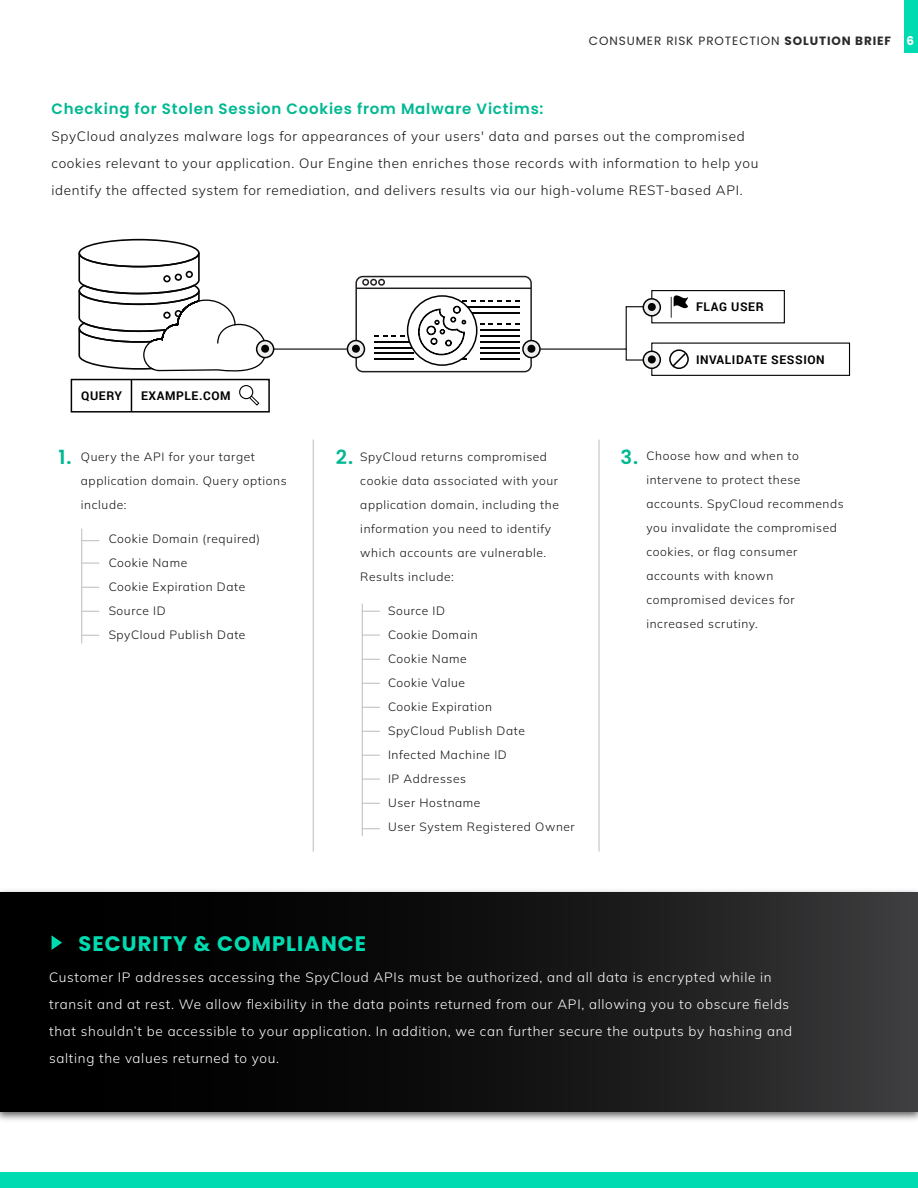
<style>
.page{position:relative;width:918px;height:1188px;background:#fff}
.page>*{position:absolute;margin:0;border:0;box-sizing:border-box;transform-origin:0 0}
.t1{font:700 21px "Poppins";letter-spacing:.05em;color:#00dbb1}
.t2{font:600 15px "Poppins";letter-spacing:.05em;color:#00b892}
.t3{font:300 13.5px/27px "Mulish";letter-spacing:.05em;color:#fff}
.t4{font:300 13.5px/27px "Mulish";letter-spacing:.05em;color:#111}
.t5{font:300 12px/24px "Mulish";letter-spacing:.05em;color:#111}
.t6{font:700 12px "Roboto";letter-spacing:.05em;color:#000}
.t7{font:12px "Poppins";letter-spacing:.075em;color:#2b2b2b}
.t8{font:700 12px "Poppins";color:#fff}
.s1{font-weight:700}
.s2{font-family:"Poppins";font-weight:600;font-size:19.5px;color:#00b892}
</style>
<div class="page">
<div style="left:71px;top:379px;width:199px;height:34px;border:2px solid #040404"></div>
<hr style="left:131px;top:380px;width:1px;height:32px;background:#000">
<div style="left:239px;top:385px;width:14px;height:14px;border:1px solid #040404;border-radius:50%"></div>
<svg style="left:249px;top:395px;width:11px;height:11px"></svg>
<svg style="left:78px;top:239px;width:197px;height:133px"></svg>
<hr style="left:274px;top:349px;width:73px;height:1px;background:#040404">
<div style="left:355px;top:276px;width:177px;height:96px;border:2px solid #231f20;border-radius:7px"></div>
<hr style="left:356px;top:288px;width:175px;height:1px;background:#231f20">
<div style="left:362px;top:279px;width:7px;height:7px;border:2px solid #231f20;border-radius:50%"></div>
<div style="left:370px;top:279px;width:7px;height:7px;border:2px solid #231f20;border-radius:50%"></div>
<div style="left:378px;top:279px;width:7px;height:7px;border:2px solid #231f20;border-radius:50%"></div>
<svg style="left:346px;top:339px;width:20px;height:20px"></svg>
<div style="left:651px;top:290px;width:134px;height:33px;border:1px solid #040404"></div>
<div style="left:651px;top:343px;width:199px;height:33px;border:1px solid #040404"></div>
<svg style="left:671px;top:295px;width:17px;height:23px"></svg>
<div style="left:669px;top:349px;width:20px;height:20px;border:2px solid #000;border-radius:50%"></div>
<svg style="left:671px;top:352px;width:16px;height:16px"></svg>
<svg style="left:374px;top:297px;width:288px;height:73px"></svg>
<div style="left:904px;top:0;width:14px;height:53px;background:#00dbb1"></div>
<div style="left:0;top:1172px;width:918px;height:16px;background:#00dbb1"></div>
<hr style="left:313px;top:440px;width:1px;height:412px;background:#bcbcbc">
<hr style="left:599px;top:440px;width:1px;height:412px;background:#bcbcbc">
<hr style="left:81px;top:529px;width:1px;height:114px;background:#bcbcbc">
<svg style="left:82px;top:587px;width:17px;height:1px"></svg>
<svg style="left:82px;top:563px;width:17px;height:1px"></svg>
<svg style="left:82px;top:540px;width:17px;height:1px"></svg>
<svg style="left:82px;top:611px;width:17px;height:1px"></svg>
<svg style="left:82px;top:635px;width:17px;height:1px"></svg>
<hr style="left:362px;top:604px;width:1px;height:232px;background:#bcbcbc">
<svg style="left:363px;top:659px;width:17px;height:1px"></svg>
<svg style="left:363px;top:635px;width:17px;height:1px"></svg>
<svg style="left:363px;top:611px;width:17px;height:1px"></svg>
<svg style="left:363px;top:707px;width:17px;height:1px"></svg>
<svg style="left:363px;top:731px;width:17px;height:1px"></svg>
<svg style="left:363px;top:779px;width:17px;height:1px"></svg>
<svg style="left:363px;top:755px;width:17px;height:1px"></svg>
<svg style="left:363px;top:803px;width:17px;height:1px"></svg>
<svg style="left:363px;top:828px;width:17px;height:1px"></svg>
<svg style="left:363px;top:683px;width:17px;height:1px"></svg>
<img style="left:0;top:890px;width:918px;height:230px">
<div style="left:0;top:893px;width:918px;height:219px;background:linear-gradient(to right,#000,#333334)"></div>
<svg style="left:52px;top:935px;width:10px;height:15px"></svg>
<p class="t7" style="left:589px;top:34px;width:304px">CONSUMER RISK PROTECTION <span class="s1">SOLUTION BRIEF</span></p>
<p class="t8" style="left:907px;top:34px;width:9px">6</p>
<p class="t2" style="left:52px;top:100px;width:493px">Checking for Stolen Session Cookies from Malware Victims:</p>
<p class="t4" style="left:52px;top:122px;width:708px">SpyCloud analyzes malware logs for appearances of your users' data and parses out the compromised cookies relevant to your application. Our Engine then enriches those records with information to help you identify the affected system for remediation, and delivers results via our high-volume REST-based API.</p>
<p class="t6" style="left:696px;top:299px;width:69px">FLAG USER</p>
<p class="t6" style="left:81px;top:388px;width:43px">QUERY</p>
<p class="t6" style="left:141px;top:388px;width:91px">EXAMPLE.COM</p>
<p class="t5" style="left:81px;top:444px;width:207px;text-indent:-23px"><span class="s2">1.</span> Query the API for your target application domain. Query options include:</p>
<p class="t5" style="left:109px;top:527px;width:153px">Cookie Domain (required)<br>Cookie Name<br>Cookie Expiration Date<br>Source ID<br>SpyCloud Publish Date</p>
<p class="t6" style="left:696px;top:351px;width:130px">INVALIDATE SESSION</p>
<p class="t5" style="left:360px;top:444px;width:200px;text-indent:-24px"><span class="s2">2.</span> SpyCloud returns compromised cookie data associated with your application domain, including the information you need to identify which accounts are vulnerable.<br>Results include:</p>
<p class="t5" style="left:646px;top:443px;width:199px;text-indent:-26px"><span class="s2">3.</span> Choose how and when to intervene to protect these accounts. SpyCloud recommends you invalidate the compromised cookies, or flag consumer accounts with known compromised devices for increased scrutiny.</p>
<p class="t5" style="left:388px;top:599px;width:188px">Source ID<br>Cookie Domain<br>Cookie Name<br>Cookie Value<br>Cookie Expiration<br>SpyCloud Publish Date<br>Infected Machine ID<br>IP Addresses<br>User Hostname<br>User System Registered Owner</p>
<h1 class="t1" style="left:78px;top:932px;width:289px">SECURITY &amp; COMPLIANCE</h1>
<p class="t3" style="left:49px;top:963px;width:744px">Customer IP addresses accessing the SpyCloud APIs must be authorized, and all data is encrypted while in transit and at rest. We allow flexibility in the data points returned from our API, allowing you to obscure fields that shouldn’t be accessible to your application. In addition, we can further secure the outputs by hashing and salting the values returned to you.</p>
</div>
